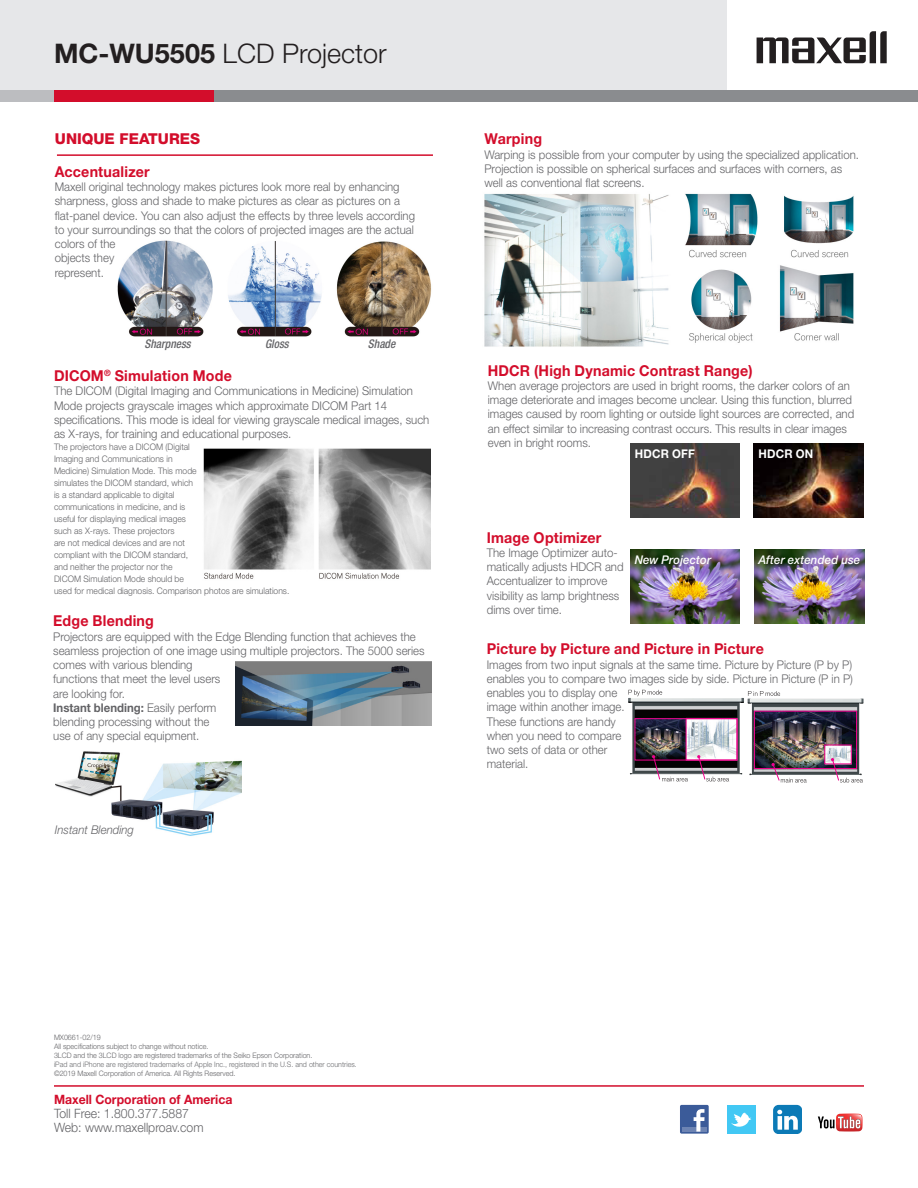
<style>
.page{position:relative;width:918px;height:1188px;background:#fff}
.page>*{position:absolute;margin:0;border:0;box-sizing:border-box;transform-origin:0 0}
.t1{font:300 27px "Helvetica Neue LT Std";color:#231f20}
.t2{font:700 15px "Helvetica Neue LT Std";letter-spacing:.015em;color:#d30d2b;scale:.95 1}
.t3{font:800 15px "Helvetica Neue LT Std";color:#d30d2b}
.t4{font:300 12.9px/14.1px "Helvetica Neue LT Std";color:#636366;scale:.95 1}
.t5{font:700 12.9px "Helvetica Neue LT Std";color:#d30d2b;scale:.95 1}
.t6{font:300 12px/14.2px "Helvetica Neue LT Std";color:#636366;scale:.95 1}
.t7{font:italic 500 12px "Helvetica Neue LT Std";letter-spacing:.01em;color:#fff;scale:.95 1}
.t8{font:italic 500 condensed 12px "Helvetica Neue LT Std";color:#636366;scale:.95 1}
.t9{font:italic 300 12px "Helvetica Neue LT Std";color:#636366;scale:.95 1}
.t10{font:700 12px "Helvetica Neue LT Std";letter-spacing:.02em;color:#fff;scale:.95 1}
.t11{font:300 9px/12px "Helvetica Neue LT Std";color:#636366;scale:.95 1}
.t12{font:300 7.5px/9px "Helvetica Neue LT Std";color:#636366;scale:.95 1}
.s1{font-weight:700}
.s2{color:#6c6d70}
</style>
<div class="page">
<hr style="left:54px;top:1085px;width:810px;height:2px;background:#d30d2b">
<div style="left:0;top:0;width:726px;height:94px;background:#e6e7e9"></div>
<div style="left:0;top:90px;width:117px;height:12px;background:#bcbdc0"></div>
<div style="left:54px;top:90px;width:179px;height:12px;background:#d30d2b"></div>
<div style="left:215px;top:90px;width:703px;height:12px;background:#8a8c8f"></div>
<hr style="left:57px;top:154px;width:376px;height:2px;background:#d30d2b">
<img style="left:754px;top:443px;width:110px;height:75px">
<img style="left:630px;top:443px;width:110px;height:75px">
<img style="left:117px;top:240px;width:314px;height:97px">
<img style="left:484px;top:193px;width:370px;height:154px">
<img style="left:203px;top:448px;width:227px;height:131px">
<img style="left:628px;top:698px;width:116px;height:77px">
<svg style="left:652px;top:755px;width:36px;height:26px"></svg>
<svg style="left:697px;top:755px;width:32px;height:26px"></svg>
<div style="left:635px;top:718px;width:102px;height:42px;border:1px solid #ed028c"></div>
<div style="left:686px;top:718px;width:51px;height:42px;border:1px solid #ed028c"></div>
<svg style="left:628px;top:690px;width:34px;height:6px"></svg>
<img style="left:748px;top:699px;width:116px;height:76px">
<svg style="left:831px;top:758px;width:32px;height:25px"></svg>
<svg style="left:771px;top:763px;width:36px;height:20px"></svg>
<div style="left:754px;top:711px;width:103px;height:58px;border:1px solid #ed028c"></div>
<div style="left:824px;top:745px;width:28px;height:19px;border:1px solid #ed028c"></div>
<svg style="left:748px;top:691px;width:32px;height:5px"></svg>
<img style="left:630px;top:549px;width:110px;height:75px">
<img style="left:755px;top:549px;width:109px;height:75px">
<img style="left:236px;top:662px;width:195px;height:64px">
<img style="left:56px;top:751px;width:185px;height:85px">
<svg style="left:757px;top:31px;width:130px;height:32px"></svg>
<svg style="left:818px;top:1114px;width:45px;height:18px"></svg>
<div style="left:680px;top:1105px;width:29px;height:29px;background:#3b5b99;border-radius:2px"></div>
<div style="left:682px;top:1127px;width:25px;height:5px;background:#6d84b3"></div>
<svg style="left:694px;top:1109px;width:11px;height:23px"></svg>
<svg style="left:773px;top:1105px;width:29px;height:29px"></svg>
<div style="left:727px;top:1105px;width:28px;height:29px;background:#42c8f4"></div>
<svg style="left:731px;top:1113px;width:20px;height:14px"></svg>
<p class="t1" style="left:54px;top:37px;width:334px"><span class="s1">MC-WU5505</span> LCD Projector</p>
<p class="t3" style="left:55px;top:130px;width:147px">UNIQUE FEATURES</p>
<p class="t2" style="left:55px;top:162px;width:102px">Accentualizer</p>
<p class="t6" style="left:55px;top:179px;width:381px">Maxell original technology makes pictures look more real by enhancing sharpness, gloss and shade to make pictures as clear as pictures on a flat-panel device. You can also adjust the effects by three levels according to your surroundings so that the colors of projected images are the actual colors of the<br>objects they<br>represent.</p>
<p class="t8" style="left:145px;top:337px;width:50px">Sharpness</p>
<p class="t8" style="left:265px;top:337px;width:26px">Gloss</p>
<p class="t8" style="left:368px;top:337px;width:30px">Shade</p>
<p class="t2" style="left:54px;top:367px;width:189px">DICOM<sup>®</sup> Simulation Mode</p>
<p class="t6" style="left:54px;top:384px;width:397px">The DICOM (Digital Imaging and Communications in Medicine) Simulation Mode projects grayscale images which approximate DICOM Part 14 specifications. This mode is ideal for viewing grayscale medical images, such as X-rays, for training and educational purposes.</p>
<p class="t11" style="left:54px;top:441px;width:249px">The projectors have a DICOM (Digital<br>Imaging and Communications in<br>Medicine) Simulation Mode. This mode<br>simulates the DICOM standard, which<br>is a standard applicable to digital<br>communications in medicine, and is<br>useful for displaying medical images<br>such as X-rays. These projectors<br>are not medical devices and are not<br>compliant with the DICOM standard,<br>and neither the projector nor the<br>DICOM Simulation Mode should be<br>used for medical diagnosis. Comparison photos are simulations.</p>
<p class="t2" style="left:53px;top:612px;width:107px">Edge Blending</p>
<p class="t6" style="left:53px;top:629px;width:392px">Projectors are equipped with the Edge Blending function that achieves the seamless projection of one image using multiple projectors. The 5000 series comes with various blending<br>functions that meet the level users<br>are looking for.</p>
<p class="t6" style="left:53px;top:700px;width:173px"><span class="s1">Instant blending:</span> Easily perform blending processing without the use of any special equipment.</p>
<p class="t9" style="left:55px;top:822px;width:85px">Instant Blending</p>
<p class="t2" style="left:484px;top:130px;width:62px">Warping</p>
<p class="t6" style="left:484px;top:147px;width:396px">Warping is possible from your computer by using the specialized application.<br>Projection is possible on spherical surfaces and surfaces with corners, as well as conventional flat screens.</p>
<p class="t2" style="left:488px;top:361px;width:280px">HDCR (High Dynamic Contrast Range)</p>
<p class="t6" style="left:488px;top:378px;width:387px">When average projectors are used in bright rooms, the darker colors of an image deteriorate and images become unclear. Using this function, blurred images caused by room lighting or outside light sources are corrected, and an effect similar to increasing contrast occurs. This results in clear images even in bright rooms.</p>
<p class="t10" style="left:635px;top:446px;width:65px">HDCR OFF</p>
<p class="t10" style="left:758px;top:446px;width:59px">HDCR ON</p>
<p class="t2" style="left:487px;top:528px;width:122px">Image Optimizer</p>
<p class="t6" style="left:487px;top:545px;width:146px">The Image Optimizer auto&shy;matically adjusts HDCR and<br>Accentualizer to improve visibility as lamp brightness dims over time.</p>
<p class="t7" style="left:635px;top:552px;width:82px">New Projector</p>
<p class="t7" style="left:758px;top:552px;width:109px">After extended use</p>
<p class="t2" style="left:487px;top:640px;width:293px">Picture by Picture and Picture in Picture</p>
<p class="t6" style="left:487px;top:657px;width:387px">Images from two input signals at the same time. Picture by Picture (P by P) enables you to compare two images side by side. Picture in Picture (P in P) enables you to display one<br>image within another image.<br>These functions are handy<br>when you need to compare<br>two sets of data or other<br>material.</p>
<p class="t12" style="left:54px;top:1033px;width:51px">MX0661-02/19</p>
<p class="t12" style="left:54px;top:1042px;width:320px">All specifications subject to change without notice.<br>3LCD and the 3LCD logo are registered trademarks of the Seiko Epson Corporation.<br><span class="s2">iPad and iPhone are registered trademarks of Apple Inc., registered in the U.S. and other countries. </span>©2019 Maxell Corporation of America. All Rights Reserved.</p>
<p class="t5" style="left:54px;top:1091px;width:189px">Maxell Corporation of America</p>
<p class="t4" style="left:54px;top:1106px;width:159px">Toll Free: 1.800.377.5887<br>Web: www.maxellproav.com</p>
</div>
